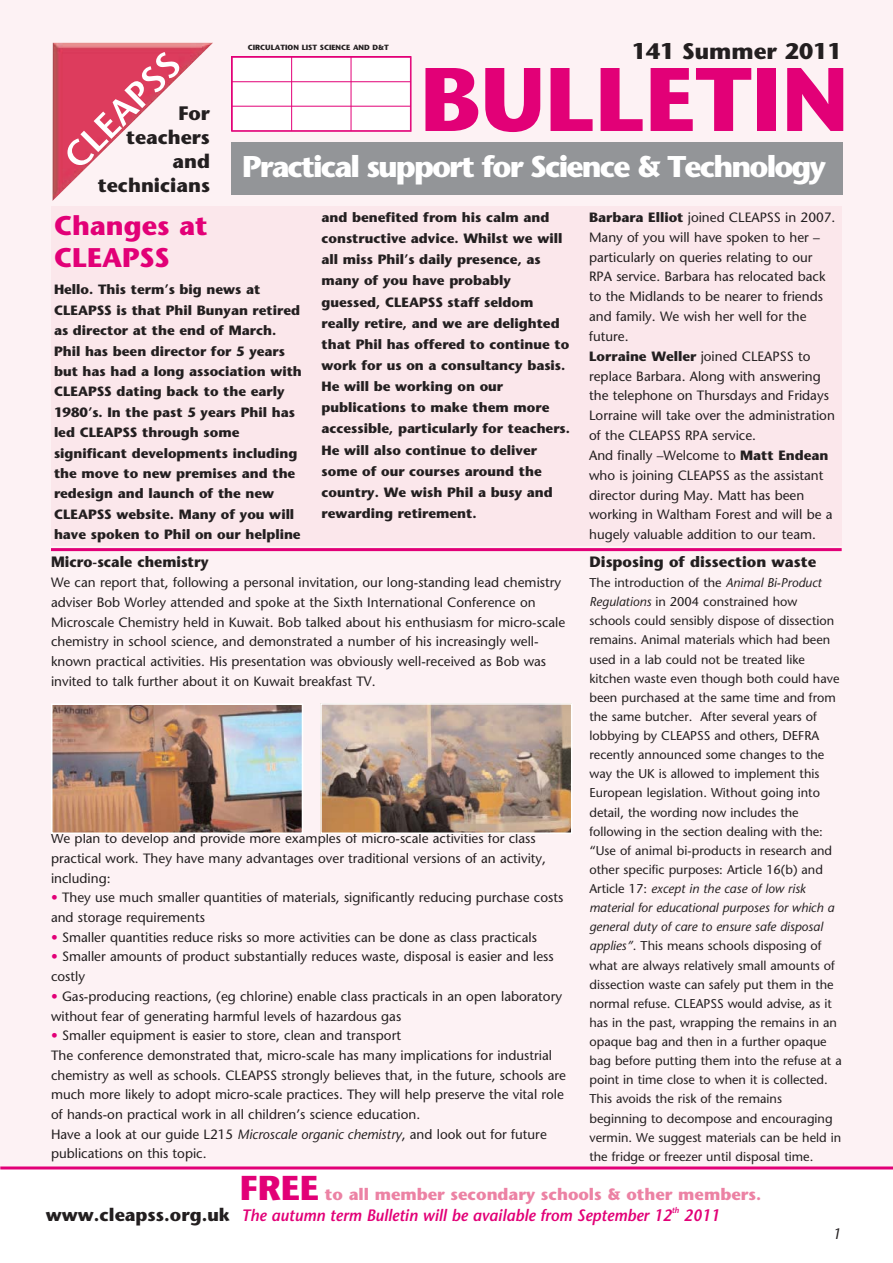
<style>
.page{position:relative;width:893px;height:1263px;background:#fff}
.page>*{position:absolute;margin:0;border:0;box-sizing:border-box;transform-origin:0 0}
.t1{font:700 90px "GFSTONE";color:#e20077}
.t2{font:600 36px "GFSTONE";color:#fff}
.t3{font:700 30px "GFSTONE";letter-spacing:-.065em;color:#fff}
.t4{font:700 27px/32px "GFSTONE";color:#e20077}
.t5{font:700 22.5px "GFSTONE";color:#231f20}
.t6{font:700 19.5px/24px "GFSTONE";color:#231f20;text-align:right}
.t7{font:700 18px "GFSTONE";color:#231f20}
.t8{font:italic 600 16.5px "GFSTONE";color:#e20077;scale:.95 1}
.t9{font:700 16.5px "GFSTONE";color:#ec82a4}
.t10{font:700 15px "GFSTONE";color:#231f20}
.t11{font:700 15px "GFSTONE";color:#231f20;scale:.95 1}
.t12{font:italic 15px "GFSTONE";color:#231f20}
.t13{font:13.5px/19.8px "GFSTONE";color:#231f20}
.t14{font:700 13.5px/21.1px "GFSTONE";color:#231f20}
.t15{font:12.75px/19.2px "GFSTONE";color:#231f20}
.t16{font:italic 600 8.25px "GFSTONE";color:#e20077;scale:.95 1}
.t17{font:700 7.5px "GFSTONE";color:#231f20}
.s1{font-weight:700}
.s2{color:#e20077}
.s3{font-style:italic}
.s4{font-size:34.5px;color:#e20077}
</style>
<div class="page">
<div style="left:0;top:0;width:893px;height:1167px;background:#fdf2f4"></div>
<div style="left:231px;top:56px;width:180px;height:76px;border:1px solid #e20077"></div>
<div style="left:232px;top:57px;width:179px;height:25px;background:#fff"></div>
<div style="left:232px;top:82px;width:179px;height:24px;background:#fff"></div>
<div style="left:232px;top:106px;width:179px;height:25px;background:#fff"></div>
<hr style="left:232px;top:57px;width:1px;height:74px;background:#e20077">
<hr style="left:291px;top:57px;width:1px;height:74px;background:#e20077">
<hr style="left:351px;top:57px;width:1px;height:74px;background:#e20077">
<hr style="left:410px;top:57px;width:1px;height:74px;background:#e20077">
<hr style="left:232px;top:57px;width:179px;height:1px;background:#e20077">
<hr style="left:232px;top:81px;width:179px;height:1px;background:#e20077">
<hr style="left:232px;top:106px;width:179px;height:1px;background:#e20077">
<hr style="left:232px;top:130px;width:179px;height:1px;background:#e20077">
<img style="left:52px;top:43px;width:161px;height:158px">
<div style="left:231px;top:142px;width:611px;height:52px;background:#939598"></div>
<div style="left:51px;top:206px;width:791px;height:340px;background:#fbe7eb"></div>
<hr style="left:51px;top:548px;width:791px;height:3px;background:#e20077">
<hr style="left:0;top:1167px;width:893px;height:3px;background:#e20077">
<img style="left:54px;top:706px;width:246px;height:125px">
<div style="left:51px;top:703px;width:252px;height:131px;border:2px solid #fff"></div>
<img style="left:323px;top:706px;width:246px;height:125px">
<div style="left:320px;top:703px;width:252px;height:131px;border:2px solid #fff"></div>
<h2 class="t2" style="left:61px;top:153px;width:149px;rotate:-45deg">CLEAPSS</h2>
<h3 class="t6" style="left:98px;top:103px;width:114px">For teachers and technicians</h3>
<p class="t17" style="left:248px;top:45px;width:143px">CIRCULATION LIST SCIENCE AND D&amp;T</p>
<h3 class="t5" style="left:632px;top:42px;width:211px">141 Summer 2011</h3>
<h1 class="t1" style="left:420px;top:65px;width:430px">BULLETIN</h1>
<h3 class="t3" style="left:242px;top:155px;width:586px">Practical support for Science &amp; Technology</h3>
<h3 class="t4" style="left:54px;top:213px;width:155px">Changes at<br>CLEAPSS</h3>
<p class="t14" style="left:54px;top:281px;width:249px;line-height:20.4px">Hello. This term’s big news at<br>CLEAPSS is that Phil Bunyan retired as director at the end of March.<br>Phil has been director for 5 years but has had a long association with<br>CLEAPSS dating back to the early<br>1980’s. In the past 5 years Phil has led CLEAPSS through some significant developments including the move to new premises and the redesign and launch of the new<br>CLEAPSS website. Many of you will have spoken to Phil on our helpline</p>
<p class="t14" style="left:322px;top:208px;width:250px">and benefited from his calm and constructive advice. Whilst we will all miss Phil’s daily presence, as many of you have probably guessed, CLEAPSS staff seldom really retire, and we are delighted that Phil has offered to continue to work for us on a consultancy basis.<br>He will be working on our publications to make them more accessible, particularly for teachers.<br>He will also continue to deliver some of our courses around the country. We wish Phil a busy and rewarding retirement.</p>
<p class="t13" style="left:589px;top:209px;width:248px"><span class="s1">Barbara Elliot</span> joined CLEAPSS in 2007.<br>Many of you will have spoken to her – particularly on queries relating to our RPA service. Barbara has relocated back to the Midlands to be nearer to friends and family. We wish her well for the future.<br><span class="s1">Lorraine Weller</span> joined CLEAPSS to replace Barbara. Along with answering the telephone on Thursdays and Fridays Lorraine will take over the administration of the CLEAPSS RPA service.<br>And finally –Welcome to <span class="s1">Matt Endean </span>who is joining CLEAPSS as the assistant director during May. Matt has been working in Waltham Forest and will be a hugely valuable addition to our team.</p>
<p class="t11" style="left:51px;top:556px;width:168px">Micro-scale chemistry</p>
<p class="t13" style="left:51px;top:574px;width:516px">We can report that, following a personal invitation, our long-standing lead chemistry adviser Bob Worley attended and spoke at the Sixth International Conference on Microscale Chemistry held in Kuwait. Bob talked about his enthusiasm for micro-scale chemistry in school science, and demonstrated a number of his increasingly well&shy;known practical activities. His presentation was obviously well-received as Bob was invited to talk further about it on Kuwait breakfast TV.</p>
<p class="t13" style="left:51px;top:830px;width:497px">We plan to develop and provide more examples of micro-scale activities for class practical work. They have many advantages over traditional versions of an activity, including:</p>
<p class="t13" style="left:51px;top:889px;width:514px"><span class="s2">•</span> They use much smaller quantities of materials, significantly reducing purchase costs and storage requirements</p>
<p class="t13" style="left:51px;top:929px;width:487px"><span class="s2">•</span> Smaller quantities reduce risks so more activities can be done as class practicals</p>
<p class="t13" style="left:51px;top:948px;width:504px"><span class="s2">•</span> Smaller amounts of product substantially reduces waste, disposal is easier and less costly</p>
<p class="t13" style="left:51px;top:988px;width:512px"><span class="s2">•</span> Gas-producing reactions, (eg chlorine) enable class practicals in an open laboratory without fear of generating harmful levels of hazardous gas</p>
<p class="t13" style="left:51px;top:1027px;width:517px"><span class="s2">•</span> Smaller equipment is easier to store, clean and transport<br>The conference demonstrated that, micro-scale has many implications for industrial chemistry as well as schools. CLEAPSS strongly believes that, in the future, schools are much more likely to adopt micro-scale practices. They will help preserve the vital role of hands-on practical work in all children’s science education.<br>Have a look at our guide L215 <span class="s3">Microscale organic chemistry</span>, and look out for future publications on this topic.</p>
<p class="t10" style="left:589px;top:556px;width:228px">Disposing of dissection waste</p>
<p class="t15" style="left:589px;top:574px;width:254px">The introduction of the <span class="s3">Animal Bi-Product Regulations</span> in 2004 constrained how schools could sensibly dispose of dissection remains. Animal materials which had been used in a lab could not be treated like kitchen waste even though both could have been purchased at the same time and from the same butcher. After several years of lobbying by CLEAPSS and others, DEFRA recently announced some changes to the way the UK is allowed to implement this European legislation. Without going into detail, the wording now includes the following in the section dealing with the: “Use of animal bi-products in research and other specific purposes: Article 16(b) and Article 17: <span class="s3">except in the case of low risk material for educational purposes for which a general duty of care to ensure safe disposal applies”</span>. This means schools disposing of what are always relatively small amounts of dissection waste can safely put them in the normal refuse. CLEAPSS would advise, as it has in the past, wrapping the remains in an opaque bag and then in a further opaque bag before putting them into the refuse at a point in time close to when it is collected.<br>This avoids the risk of the remains beginning to decompose and encouraging vermin. We suggest materials can be held in the fridge or freezer until disposal time.</p>
<h3 class="t7" style="left:46px;top:1208px;width:186px">www.cleapss.org.uk</h3>
<p class="t9" style="left:240px;top:1187px;width:523px"><span class="s4">FREE</span> to all member secondary schools &amp; other members.</p>
<p class="t8" style="left:241px;top:1205px;width:455px">The autumn term Bulletin will be available from September 12</p>
<p class="t16" style="left:672px;top:1205px;width:9px">th</p>
<p class="t8" style="left:684px;top:1205px;width:39px">2011</p>
<p class="t12" style="left:833px;top:1228px;width:10px">1</p>
</div>
